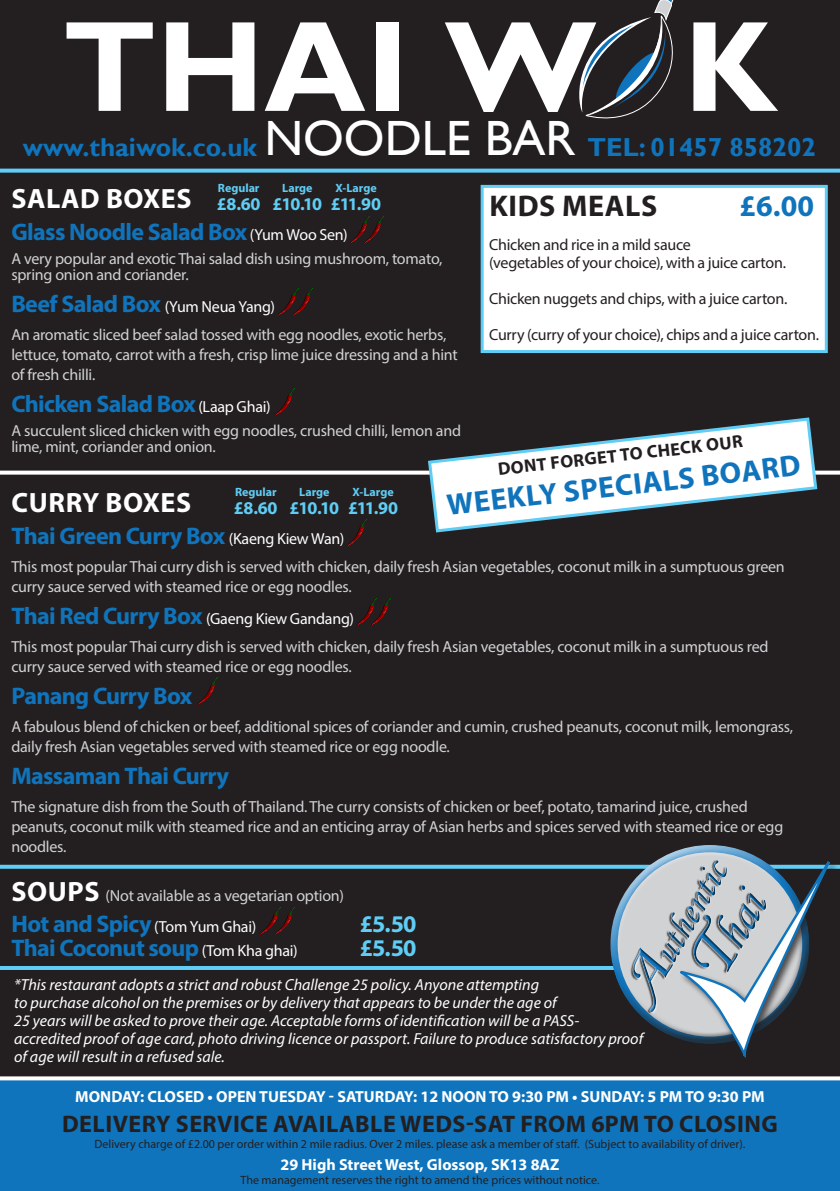
<style>
.page{position:relative;width:840px;height:1191px;background:#fff}
.page>*{position:absolute;margin:0;border:0;box-sizing:border-box;transform-origin:0 0}
.t1{font:700 129.6px "Gill Sans";color:#fff}
.t2{font:49.6px "Gill Sans";color:#fff}
.t3{font:38.8px "Monotype Corsiva";color:#1074bc}
.t4{font:700 30px "Myriad Pro";color:#1074bc}
.t5{font:700 30px "Myriad Pro";letter-spacing:.02em;color:#231f20}
.t6{font:700 28px "Myriad Pro";letter-spacing:.02em;color:#fff}
.t7{font:700 26px "Gill Sans";color:#1074bc}
.t8{font:700 24px "Myriad Pro";letter-spacing:-.025em;color:#1074bc}
.t9{font:700 24px "Myriad Pro";letter-spacing:.02em;color:#231f20}
.t10{font:700 24px "Myriad Pro";color:#5fcdf5}
.t11{font:700 18px "Myriad Pro";letter-spacing:-.06em;color:#5fcdf5}
.t12{font:700 18px "Myriad Pro";color:#231f20}
.t13{font:16px/20px "Myriad Pro";letter-spacing:-.015em;color:#d1d2d4}
.t14{font:italic 16px/18px "Myriad Pro";color:#fff}
.t15{font:16px "Myriad Pro";letter-spacing:-.02em;color:#231f20}
.t16{font:16px "Myriad Pro";letter-spacing:-.015em;color:#fff}
.t17{font:16px "Myriad Variable Concept";color:#fff}
.t18{font:700 16px "Myriad Pro";color:#fff}
.t19{font:12px "Myriad Pro";color:#231f20}
.t20{font:700 12px "Myriad Pro";color:#5fcdf5}
.s1{font-weight:400;font-size:16px;color:#fff}
.s2{font-weight:700;font-size:24px;color:#1074bc}
.s3{font-weight:700;font-size:28px;color:#fff}
</style>
<div class="page">
<div style="left:0;top:0;width:839px;height:1191px;background:#231f20"></div>
<hr style="left:0;top:966px;width:626px;height:4px;background:#5fcdf5">
<svg style="left:579px;top:0;width:95px;height:119px"></svg>
<svg style="left:0;top:169px;width:839px;height:4px;fill:#5fcdf5"></svg>
<div style="left:0;top:1080px;width:839px;height:111px;background:#1074bc"></div>
<svg style="left:0;top:1076px;width:839px;height:4px;fill:#fff"></svg>
<svg style="left:0;top:470px;width:839px;height:4px;fill:#fff"></svg>
<svg style="left:0;top:864px;width:839px;height:4px;fill:#5fcdf5"></svg>
<img style="left:350px;top:222px;width:14px;height:21px">
<img style="left:364px;top:216px;width:20px;height:27px">
<img style="left:275px;top:389px;width:19px;height:26px">
<img style="left:279px;top:294px;width:14px;height:21px">
<img style="left:293px;top:288px;width:19px;height:27px">
<img style="left:347px;top:520px;width:19px;height:26px">
<img style="left:357px;top:604px;width:14px;height:22px">
<img style="left:371px;top:599px;width:19px;height:27px">
<img style="left:261px;top:913px;width:14px;height:21px">
<img style="left:275px;top:907px;width:19px;height:27px">
<img style="left:198px;top:678px;width:19px;height:26px">
<svg style="left:426px;top:417px;width:392px;height:116px"></svg>
<div style="left:606px;top:842px;width:197px;height:155px;background:#fff;opacity:.75"></div>
<div style="left:678px;top:859px;width:160px;height:206px;background:#231f20"></div>
<div style="left:482px;top:186px;width:343px;height:165px;background:#fff"></div>
<div style="left:480px;top:185px;width:347px;height:168px;border:3px solid #5fcdf5"></div>
<svg style="left:612px;top:847px;width:218px;height:211px"></svg>
<p class="t1" style="left:63px;top:-11px;width:534px">THAI W</p>
<p class="t2" style="left:264px;top:109px;width:312px">NOODLE BAR</p>
<p class="t1" style="left:683px;top:-11px;width:95px">K</p>
<p class="t7" style="left:23px;top:131px;width:235px">www.thaiwok.co.uk</p>
<p class="t7" style="left:587px;top:131px;width:229px">TEL: 01457 858202</p>
<p class="t20" style="left:218px;top:180px;width:43px">Regular</p>
<p class="t11" style="left:217px;top:192px;width:45px">£8.60</p>
<p class="t20" style="left:282px;top:180px;width:32px">Large</p>
<p class="t11" style="left:272px;top:192px;width:51px">£10.10</p>
<p class="t20" style="left:335px;top:180px;width:43px">X-Large</p>
<p class="t11" style="left:331px;top:192px;width:52px">£11.90</p>
<p class="t6" style="left:12px;top:180px;width:181px">SALAD BOXES</p>
<p class="t8" style="left:11px;top:216px;width:337px">Glass Noodle Salad Box <span class="s1">(Yum Woo Sen)</span></p>
<p class="t13" style="left:11px;top:251px;width:432px;line-height:16px">A very popular and exotic Thai salad dish using mushroom, tomato, spring onion and coriander.</p>
<p class="t16" style="left:11px;top:297px;width:265px"><span class="s2">Beef Salad Box</span> (Yum Neua Yang)</p>
<p class="t13" style="left:11px;top:325px;width:447px">An aromatic sliced beef salad tossed with egg noodles, exotic herbs, lettuce, tomato, carrot with a fresh, crisp lime juice dressing and a hint of fresh chilli.</p>
<p class="t8" style="left:11px;top:388px;width:260px">Chicken Salad Box <span class="s1">(Laap Ghai)</span></p>
<p class="t13" style="left:11px;top:423px;width:451px;line-height:16px">A succulent sliced chicken with egg noodles, crushed chilli, lemon and lime, mint, coriander and onion.</p>
<p class="t20" style="left:235px;top:484px;width:43px">Regular</p>
<p class="t11" style="left:234px;top:496px;width:45px">£8.60</p>
<p class="t5" style="left:489px;top:186px;width:169px">KIDS MEALS</p>
<p class="t4" style="left:739px;top:186px;width:76px">£6.00</p>
<p class="t15" style="left:489px;top:235px;width:203px">Chicken and rice in a mild sauce</p>
<p class="t15" style="left:489px;top:253px;width:298px">(vegetables of your choice), with a juice carton.</p>
<p class="t15" style="left:489px;top:289px;width:299px">Chicken nuggets and chips, with a juice carton.</p>
<p class="t15" style="left:489px;top:325px;width:331px">Curry (curry of your choice), chips and a juice carton.</p>
<p class="t12" style="left:496px;top:456px;width:247px;rotate:-6deg">DONT FORGET TO CHECK OUR</p>
<p class="t4" style="left:444px;top:484px;width:357px;rotate:-6deg">WEEKLY SPECIALS BOARD</p>
<p class="t20" style="left:299px;top:484px;width:32px">Large</p>
<p class="t11" style="left:289px;top:496px;width:51px">£10.10</p>
<p class="t20" style="left:352px;top:484px;width:43px">X-Large</p>
<p class="t11" style="left:348px;top:496px;width:52px">£11.90</p>
<p class="t6" style="left:12px;top:484px;width:181px">CURRY BOXES</p>
<p class="t8" style="left:11px;top:520px;width:334px">Thai Green Curry Box <span class="s1">(Kaeng Kiew Wan)</span></p>
<p class="t13" style="left:11px;top:556px;width:774px">This most popular Thai curry dish is served with chicken, daily fresh Asian vegetables, coconut milk in a sumptuous green curry sauce served with steamed rice or egg noodles.</p>
<p class="t16" style="left:11px;top:608px;width:344px"><span class="s2">Thai Red Curry Box</span> (Gaeng Kiew Gandang)</p>
<p class="t13" style="left:11px;top:636px;width:758px">This most popular Thai curry dish is served with chicken, daily fresh Asian vegetables, coconut milk in a sumptuous red curry sauce served with steamed rice or egg noodles.</p>
<p class="t8" style="left:11px;top:680px;width:182px">Panang Curry Box</p>
<p class="t13" style="left:11px;top:716px;width:782px">A fabulous blend of chicken or beef, additional spices of coriander and cumin, crushed peanuts, coconut milk, lemongrass, daily fresh Asian vegetables served with steamed rice or egg noodle.</p>
<p class="t8" style="left:11px;top:760px;width:219px">Massaman Thai Curry</p>
<p class="t13" style="left:11px;top:796px;width:773px">The signature dish from the South of Thailand. The curry consists of chicken or beef, potato, tamarind juice, crushed peanuts, coconut milk with steamed rice and an enticing array of Asian herbs and spices served with steamed rice or egg noodles.</p>
<p class="t13" style="left:12px;top:886px;width:334px"><span class="s3">SOUPS</span> (Not available as a vegetarian option)</p>
<p class="t16" style="left:11px;top:916px;width:246px"><span class="s2">Hot and Spicy</span> (Tom Yum Ghai)</p>
<p class="t10" style="left:359px;top:907px;width:58px">£5.50</p>
<p class="t8" style="left:11px;top:931px;width:288px">Thai Coconut soup <span class="s1">(Tom Kha ghai)</span></p>
<p class="t10" style="left:359px;top:931px;width:58px">£5.50</p>
<h3 class="t3" style="left:641px;top:949px;width:114px;rotate:-60deg">uthentic</h3>
<p class="t14" style="left:14px;top:975px;width:630px">*This restaurant adopts a strict and robust Challenge 25 policy. Anyone attempting<br>to purchase alcohol on the premises or by delivery that appears to be under the age of<br>25 years will be asked to prove their age. Acceptable forms of identification will be a PASS&shy;accredited proof of age card, photo driving licence or passport. Failure to produce satisfactory proof of age will result in a refused sale.</p>
<p class="t17" style="left:75px;top:1087px;width:690px">MONDAY: CLOSED • OPEN TUESDAY - SATURDAY: 12 NOON TO 9:30 PM • SUNDAY: 5 PM TO 9:30 PM</p>
<p class="t9" style="left:62px;top:1108px;width:716px">DELIVERY SERVICE AVAILABLE WEDS-SAT FROM 6PM TO CLOSING</p>
<p class="t19" style="left:94px;top:1137px;width:652px">Delivery charge of £2.00 per order within 2 mile radius. Over 2 miles. please ask a member of staff. (Subject to availability of driver).</p>
<p class="t18" style="left:280px;top:1154px;width:280px">29 High Street West, Glossop, SK13 8AZ</p>
<p class="t19" style="left:240px;top:1173px;width:360px">The management reserves the right to amend the prices without notice.</p>
</div>
